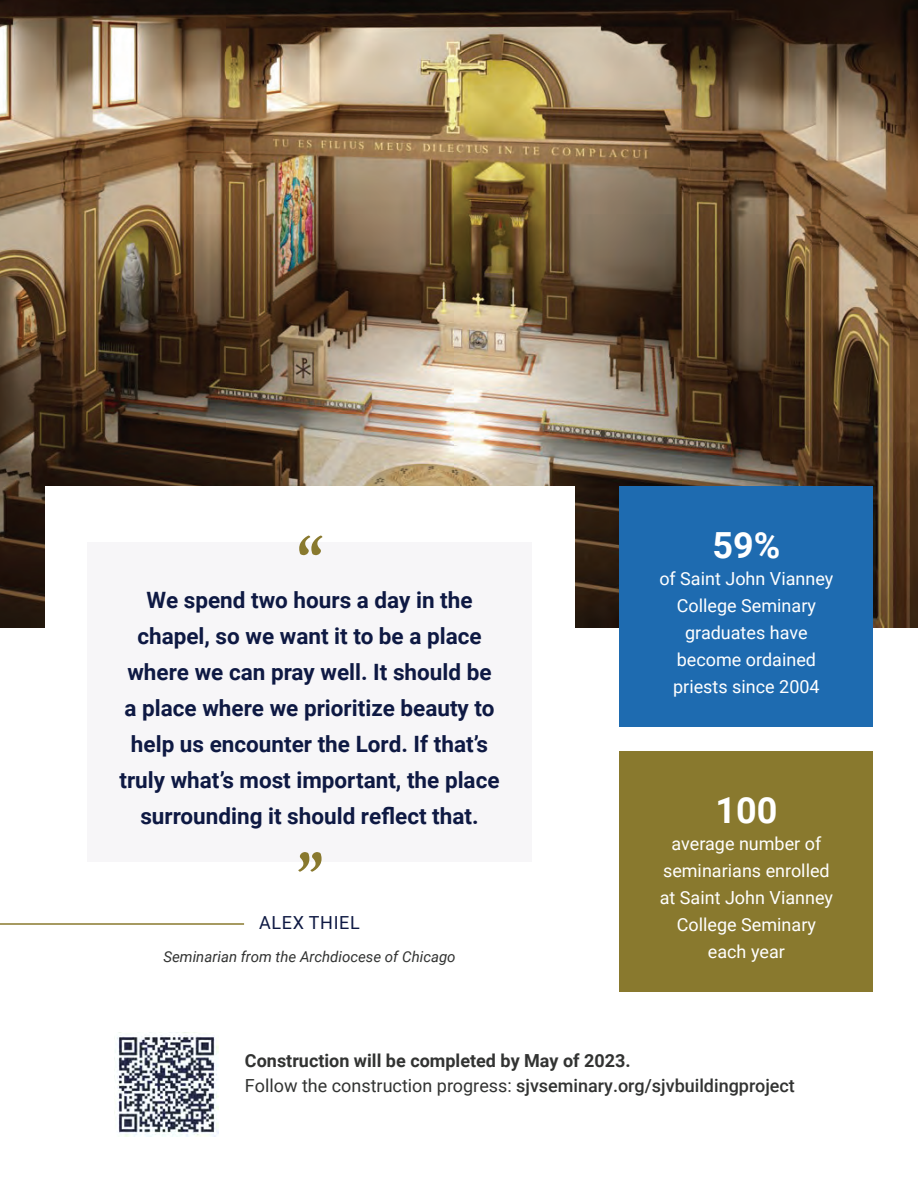
<style>
.page{position:relative;width:918px;height:1188px;background:#fff}
.page>*{position:absolute;margin:0;border:0;box-sizing:border-box;transform-origin:0 0}
.t1{font:700 72px "Amiri";color:#89792e}
.t2{font:700 36px "Roboto";color:#fff}
.t3{font:700 22.5px/36px "Roboto";color:#0e1943;text-align:center}
.t4{font:18px/27px "Roboto";color:#fff;text-align:center}
.t5{font:700 18px/25.5px "Roboto";color:#323332}
.t6{font:18px "Roboto";letter-spacing:.035em;color:#0e1943}
.t7{font:italic 15px "Roboto";color:#323332}
.s1{font-weight:400}
.s2{font-weight:500}
</style>
<div class="page">
<img style="left:0;top:0;width:918px;height:627px">
<hr style="left:0;top:893px;width:1px;height:154px;background:#0e1943">
<img style="left:115px;top:1035px;width:103px;height:101px">
<div style="left:45px;top:486px;width:529px;height:444px;background:#fff"></div>
<div style="left:620px;top:486px;width:253px;height:241px;background:#1e6bb0"></div>
<div style="left:620px;top:751px;width:253px;height:241px;background:#89792e"></div>
<div style="left:87px;top:542px;width:445px;height:319px;background:#f7f6f8"></div>
<hr style="left:0;top:923px;width:244px;height:2px;background:#89792e">
<h1 class="t1" style="left:296px;top:520px;width:28px">“</h1>
<p class="t3" style="left:119px;top:581px;width:382px">We spend two hours a day in the chapel, so we want it to be a place where we can pray well. It should be a place where we prioritize beauty to help us encounter the Lord. If that’s truly what’s most important, the place surrounding it should reflect that.</p>
<h1 class="t1" style="left:296px;top:836px;width:28px">”</h1>
<p class="t6" style="left:259px;top:910px;width:102px">ALEX THIEL</p>
<p class="t7" style="left:163px;top:946px;width:294px">Seminarian from the Archdiocese of Chicago</p>
<h2 class="t2" style="left:712px;top:520px;width:69px">59%</h2>
<p class="t4" style="left:659px;top:564px;width:176px">of Saint John Vianney<br>College Seminary graduates have become ordained priests since 2004</p>
<h2 class="t2" style="left:715px;top:785px;width:63px">100</h2>
<p class="t4" style="left:660px;top:829px;width:175px">average number of seminarians enrolled at Saint John Vianney<br>College Seminary each year</p>
<p class="t5" style="left:245px;top:1047px;width:551px">Construction will be completed by May of 2023.<br><span class="s1">Follow the construction progress:</span> <span class="s2">sjvseminary.org/sjvbuildingproject</span></p>
</div>
